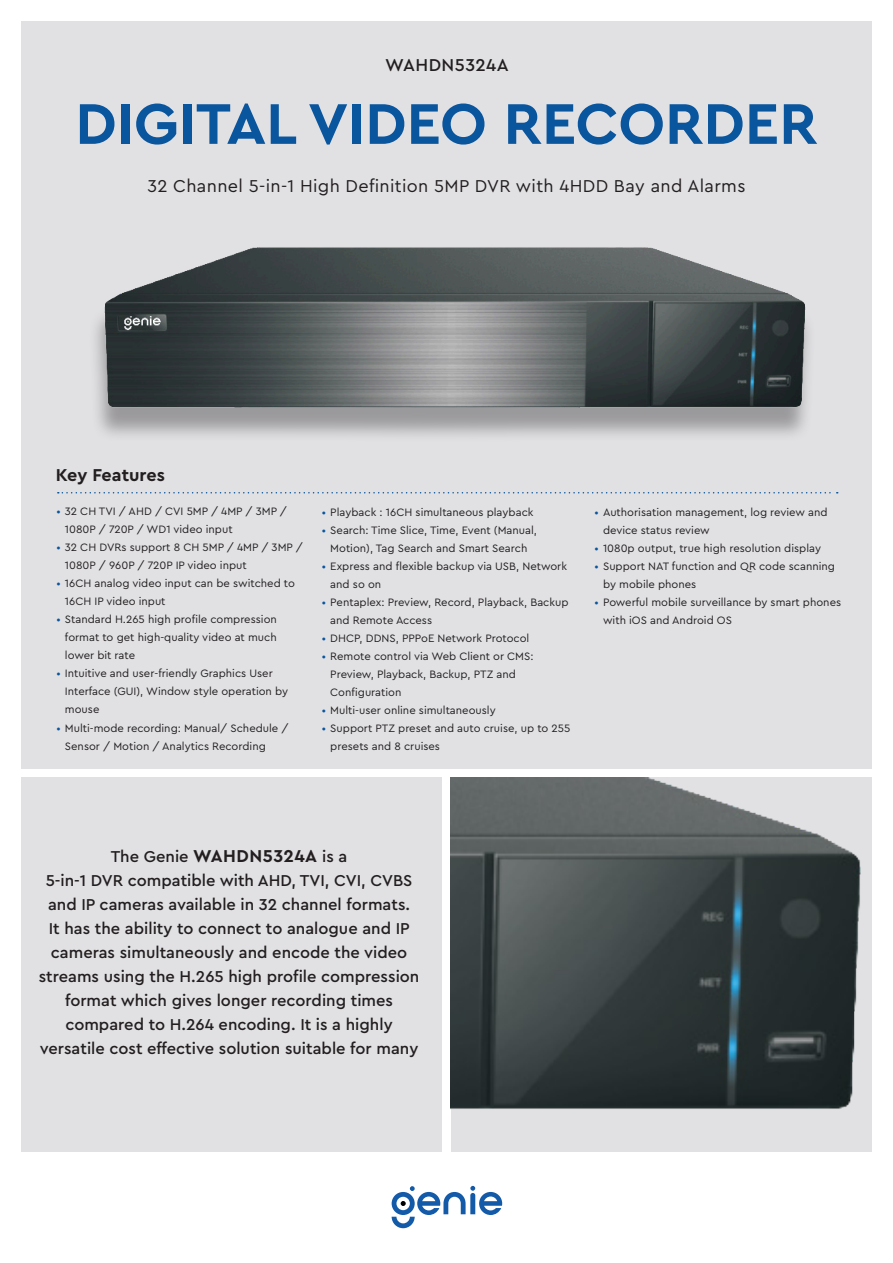
<style>
.page{position:relative;width:893px;height:1263px;background:#fff}
.page>*{position:absolute;margin:0;border:0;box-sizing:border-box;transform-origin:0 0}
.t1{font:700 60px "Cera Pro";color:#09559e}
.t2{font:18px "Cera Pro";letter-spacing:.02em;color:#231f20}
.t3{font:700 18px "Cera Pro";color:#231f20}
.t4{font:500 18px "Cera Pro";letter-spacing:.025em;color:#231f20}
.t5{font:500 16.5px/24px "Cera Pro";color:#231f20;text-align:center}
.t6{font:11.25px/18px "Cera Pro";color:#231f20}
.s1{color:#09559e}
.s2{font-weight:700;font-size:18px}
</style>
<div class="page">
<div style="left:21px;top:21px;width:851px;height:748px;background:#e1e1e4"></div>
<div style="left:21px;top:777px;width:421px;height:374px;background:#e1e1e4"></div>
<svg style="left:392px;top:1186px;width:110px;height:42px"></svg>
<svg style="left:58px;top:492px;width:780px;height:1px"></svg>
<div style="left:88px;top:255px;width:728px;height:187px;background:#dedde0"></div>
<img style="left:96px;top:247px;width:712px;height:188px">
<img style="left:451px;top:777px;width:421px;height:374px">
<p class="t4" style="left:385px;top:53px;width:125px">WAHDN5324A</p>
<p class="t1" style="left:75px;top:84px;width:744px">DIGITAL VIDEO RECORDER</p>
<p class="t2" style="left:147px;top:174px;width:599px">32 Channel 5-in-1 High Definition 5MP DVR with 4HDD Bay and Alarms</p>
<p class="t3" style="left:56px;top:462px;width:111px">Key Features</p>
<p class="t6" style="left:65px;top:502px;width:224px;text-indent:-9px"><span class="s1">•</span> 32 CH TVI / AHD / CVI 5MP / 4MP / 3MP /<br>1080P / 720P / WD1 video input</p>
<p class="t6" style="left:65px;top:538px;width:239px;text-indent:-9px"><span class="s1">•</span> 32 CH DVRs support 8 CH 5MP / 4MP / 3MP /<br>1080P / 960P / 720P IP video input</p>
<p class="t6" style="left:65px;top:574px;width:232px;text-indent:-9px"><span class="s1">•</span> 16CH analog video input can be switched to<br>16CH IP video input</p>
<p class="t6" style="left:65px;top:610px;width:214px;text-align:justify;text-indent:-9px"><span class="s1">•</span> Standard H.265 high profile compression format to get high-quality video at much lower bit rate</p>
<p class="t6" style="left:65px;top:664px;width:225px;text-indent:-9px"><span class="s1">•</span> Intuitive and user-friendly Graphics User<br>Interface (GUI), Window style operation by mouse</p>
<p class="t6" style="left:65px;top:718px;width:225px;text-indent:-9px"><span class="s1">•</span> Multi-mode recording: Manual/ Schedule /<br>Sensor / Motion / Analytics Recording</p>
<p class="t6" style="left:322px;top:503px;width:213px"><span class="s1">•</span> Playback : 16CH simultaneous playback</p>
<p class="t6" style="left:322px;top:521px;width:217px;text-align:center"><span class="s1">•</span> Search: Time Slice, Time, Event (Manual,<br>Motion), Tag Search and Smart Search</p>
<p class="t6" style="left:330px;top:557px;width:238px;text-indent:-9px"><span class="s1">•</span> Express and flexible backup via USB, Network and so on</p>
<p class="t6" style="left:330px;top:593px;width:240px;text-indent:-9px"><span class="s1">•</span> Pentaplex: Preview, Record, Playback, Backup and Remote Access</p>
<p class="t6" style="left:322px;top:629px;width:209px"><span class="s1">•</span> DHCP, DDNS, PPPoE Network Protocol</p>
<p class="t6" style="left:330px;top:647px;width:205px;text-indent:-9px"><span class="s1">•</span> Remote control via Web Client or CMS:<br>Preview, Playback, Backup, PTZ and<br>Configuration</p>
<p class="t6" style="left:322px;top:701px;width:175px"><span class="s1">•</span> Multi-user online simultaneously</p>
<p class="t6" style="left:330px;top:719px;width:242px;text-indent:-9px"><span class="s1">•</span> Support PTZ preset and auto cruise, up to 255 presets and 8 cruises</p>
<p class="t6" style="left:603px;top:503px;width:226px;text-indent:-9px"><span class="s1">•</span> Authorisation management, log review and device status review</p>
<p class="t6" style="left:594px;top:539px;width:228px"><span class="s1">•</span> 1080p output, true high resolution display</p>
<p class="t6" style="left:603px;top:557px;width:233px;text-indent:-9px"><span class="s1">•</span> Support NAT function and QR code scanning by mobile phones</p>
<p class="t6" style="left:603px;top:593px;width:240px;text-indent:-9px"><span class="s1">•</span> Powerful mobile surveillance by smart phones with iOS and Android OS</p>
<p class="t5" style="left:111px;top:844px;width:238px">The Genie <span class="s2">WAHDN5324A</span> is a</p>
<p class="t5" style="left:39px;top:868px;width:382px">5-in-1 DVR compatible with AHD, TVI, CVI, CVBS and IP cameras available in 32 channel formats.<br>It has the ability to connect to analogue and IP cameras simultaneously and encode the video streams using the H.265 high profile compression format which gives longer recording times compared to H.264 encoding. It is a highly versatile cost effective solution suitable for many</p>
</div>
